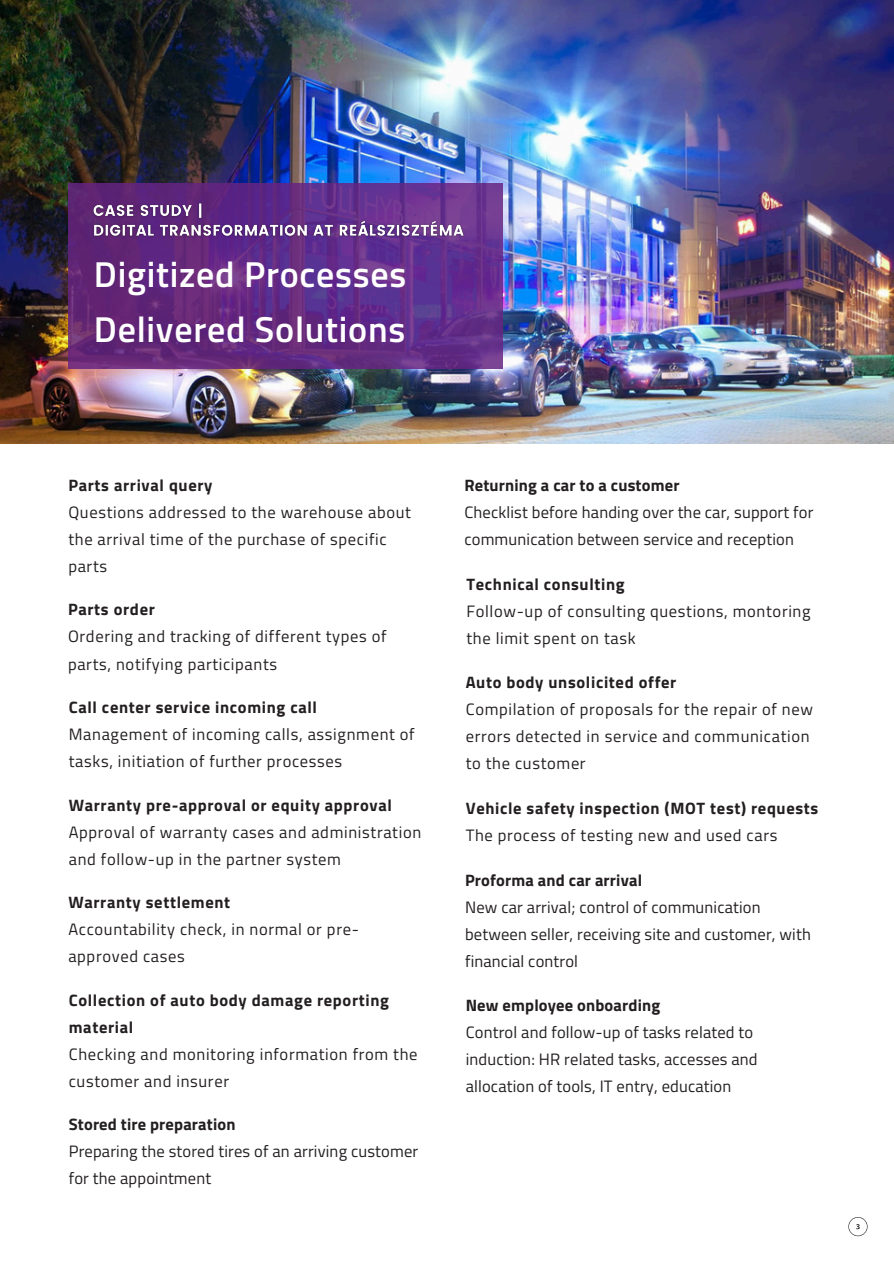
<style>
.page{position:relative;width:894px;height:1264px;background:#fff}
.page>*{position:absolute;margin:0;border:0;box-sizing:border-box;transform-origin:0 0}
.t1{font:600 36px/55.2px "Titillium Web";letter-spacing:.02em;color:#fff}
.t2{font:16.5px/27px "Titillium Web";letter-spacing:.04em;color:#231f20}
.t3{font:16.5px/27px "Titillium Web";letter-spacing:.01em;color:#231f20}
.t4{font:700 16.5px/27px "Titillium Web";letter-spacing:.04em;color:#231f20}
.t5{font:700 16.5px "Titillium Web";letter-spacing:.01em;color:#231f20}
</style>
<div class="page">
<img style="left:0;top:0;width:893px;height:443px">
<svg style="left:848px;top:1217px;width:19px;height:19px"></svg>
<svg style="left:68px;top:184px;width:434px;height:185px;background:#632b83"></svg>
<img style="left:89px;top:199px;width:380px;height:44px">
<p class="t1" style="left:94px;top:246px;width:314px">Digitized Processes<br>Delivered Solutions</p>
<p class="t4" style="left:68px;top:471px;width:146px">Parts arrival query</p>
<p class="t2" style="left:68px;top:498px;width:344px">Questions addressed to the warehouse about the arrival time of the purchase of specific parts</p>
<p class="t4" style="left:68px;top:596px;width:88px">Parts order</p>
<p class="t2" style="left:68px;top:623px;width:320px">Ordering and tracking of different types of parts, notifying participants</p>
<p class="t4" style="left:69px;top:693px;width:250px">Call center service incoming call</p>
<p class="t2" style="left:69px;top:720px;width:347px">Management of incoming calls, assignment of tasks, initiation of further processes</p>
<p class="t4" style="left:69px;top:791px;width:324px">Warranty pre-approval or equity approval</p>
<p class="t2" style="left:69px;top:818px;width:354px">Approval of warranty cases and administration and follow-up in the partner system</p>
<p class="t4" style="left:68px;top:888px;width:163px">Warranty settlement</p>
<p class="t2" style="left:68px;top:915px;width:292px">Accountability check, in normal or pre&shy;approved cases</p>
<p class="t4" style="left:69px;top:986px;width:321px">Collection of auto body damage reporting material</p>
<p class="t2" style="left:69px;top:1040px;width:350px">Checking and monitoring information from the customer and insurer</p>
<p class="t5" style="left:69px;top:1111px;width:168px">Stored tire preparation</p>
<p class="t3" style="left:69px;top:1137px;width:351px">Preparing the stored tires of an arriving customer for the appointment</p>
<p class="t5" style="left:464px;top:472px;width:216px">Returning a car to a customer</p>
<p class="t3" style="left:464px;top:498px;width:350px">Checklist before handing over the car, support for communication between service and reception</p>
<p class="t4" style="left:466px;top:570px;width:160px">Technical consulting</p>
<p class="t2" style="left:466px;top:597px;width:345px">Follow-up of consulting questions, montoring the limit spent on task</p>
<p class="t4" style="left:465px;top:668px;width:212px">Auto body unsolicited offer</p>
<p class="t2" style="left:465px;top:695px;width:348px">Compilation of proposals for the repair of new errors detected in service and communication to the customer</p>
<h1 class="t4" style="left:465px;top:794px;width:354px">Vehicle safety inspection (MOT test) requests</h1>
<p class="t2" style="left:465px;top:821px;width:313px">The process of testing new and used cars</p>
<p class="t5" style="left:465px;top:866px;width:178px">Proforma and car arrival</p>
<p class="t3" style="left:465px;top:893px;width:347px">New car arrival; control of communication between seller, receiving site and customer, with financial control</p>
<p class="t5" style="left:465px;top:992px;width:196px">New employee onboarding</p>
<p class="t3" style="left:465px;top:1018px;width:293px">Control and follow-up of tasks related to induction: HR related tasks, accesses and allocation of tools, IT entry, education</p>
</div>
